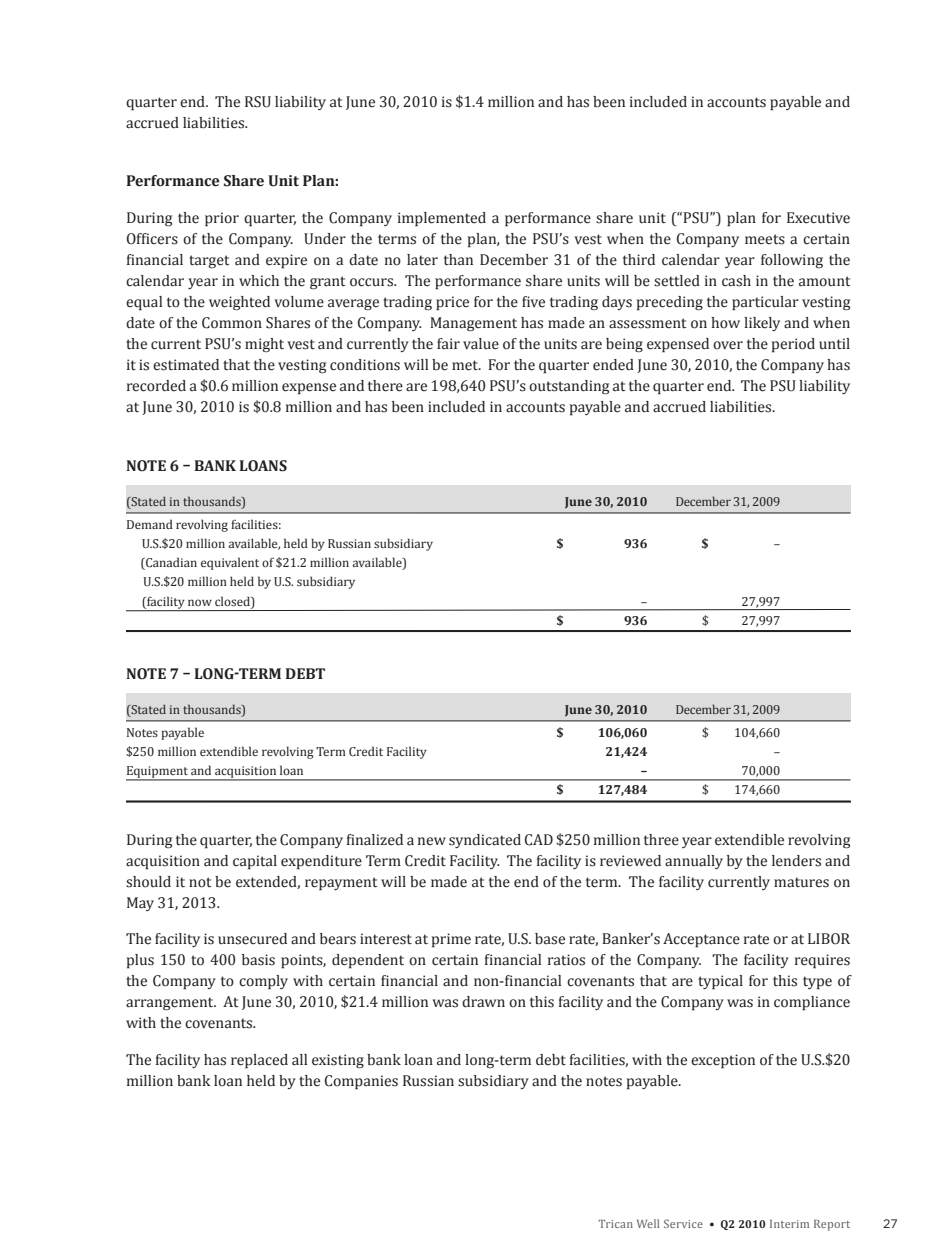
<style>
.page{position:relative;width:945px;height:1260px;background:#fff}
.page>*{position:absolute;margin:0;border:0;box-sizing:border-box;transform-origin:0 0}
.t1{font:15.75px/21px "Cambria";color:#231f20;text-align:justify}
.t2{font:700 15.75px "Cambria";color:#231f20}
.t3{font:13.12px/19.2px "Cambria";color:#231f20}
.t4{font:700 13.12px "Cambria";color:#231f20}
.t5{font:13.12px "Cambria";letter-spacing:-.02em;color:#231f20}
.t6{font:12.25px "Cambria";letter-spacing:.02em;color:#636366}
.t7{font:12.25px "Gotham";color:#231f20}
.s1{font-style:italic;color:#231f20}
.s2{font-weight:700;font-size:11.38px;color:#231f20}
</style>
<div class="page">
<div style="left:126px;top:485px;width:724px;height:28px;background:#dedddd"></div>
<div style="left:126px;top:693px;width:724px;height:28px;background:#dedddd"></div>
<hr style="left:126px;top:512px;width:724px;height:2px;background:#231f20">
<hr style="left:126px;top:720px;width:724px;height:1px;background:#231f20">
<hr style="left:126px;top:779px;width:724px;height:1px;background:#231f20">
<svg style="left:126px;top:609px;width:725px;height:2px"></svg>
<hr style="left:94px;top:513px;width:819px;height:2px;background:#fff">
<hr style="left:126px;top:801px;width:725px;height:2px;background:#231f20">
<hr style="left:126px;top:630px;width:725px;height:2px;background:#231f20">
<p class="t1" style="left:126px;top:91px;width:726px">quarter end. The RSU liability at June 30, 2010 is $1.4 million and has been included in accounts payable and accrued liabilities.</p>
<p class="t2" style="left:126px;top:171px;width:215px">Performance Share Unit Plan:</p>
<p class="t1" style="left:126px;top:207px;width:726px">During the prior quarter, the Company implemented a performance share unit (“PSU”) plan for Executive Officers of the Company. Under the terms of the plan, the PSU’s vest when the Company meets a certain financial target and expire on a date no later than December 31 of the third calendar year following the calendar year in which the grant occurs. The performance share units will be settled in cash in the amount equal to the weighted volume average trading price for the five trading days preceding the particular vesting date of the Common Shares of the Company. Management has made an assessment on how likely and when the current PSU’s might vest and currently the fair value of the units are being expensed over the period until it is estimated that the vesting conditions will be met. For the quarter ended June 30, 2010, the Company has recorded a $0.6 million expense and there are 198,640 PSU’s outstanding at the quarter end. The PSU liability at June 30, 2010 is $0.8 million and has been included in accounts payable and accrued liabilities.</p>
<p class="t2" style="left:126px;top:456px;width:163px">NOTE 6 – BANK LOANS</p>
<p class="t3" style="left:126px;top:492px;width:122px">(Stated in thousands)</p>
<p class="t4" style="left:565px;top:494px;width:84px">June 30, 2010</p>
<p class="t5" style="left:675px;top:494px;width:107px">December 31, 2009</p>
<p class="t3" style="left:142px;top:514px;width:293px;text-indent:-16px">Demand revolving facilities:<br>U.S.$20 million available, held by Russian subsidiary</p>
<p class="t4" style="left:556px;top:535px;width:9px">$</p>
<p class="t4" style="left:624px;top:535px;width:25px">936</p>
<p class="t4" style="left:702px;top:535px;width:9px">$</p>
<p class="t3" style="left:774px;top:534px;width:8px">–</p>
<p class="t3" style="left:140px;top:553px;width:268px">(Canadian equivalent of $21.2 million available)<br>U.S.$20 million held by U.S. subsidiary<br>(facility now closed)</p>
<p class="t3" style="left:641px;top:591px;width:8px">–</p>
<p class="t3" style="left:741px;top:591px;width:41px">27,997</p>
<p class="t4" style="left:556px;top:612px;width:9px">$</p>
<p class="t4" style="left:624px;top:612px;width:25px">936</p>
<p class="t3" style="left:702px;top:611px;width:8px">$</p>
<p class="t3" style="left:741px;top:611px;width:41px">27,997</p>
<p class="t2" style="left:126px;top:664px;width:201px">NOTE 7 – LONG-TERM DEBT</p>
<p class="t3" style="left:126px;top:700px;width:122px">(Stated in thousands)</p>
<p class="t4" style="left:565px;top:702px;width:84px">June 30, 2010</p>
<p class="t5" style="left:675px;top:702px;width:107px">December 31, 2009</p>
<p class="t3" style="left:126px;top:722px;width:80px">Notes payable</p>
<p class="t4" style="left:556px;top:724px;width:9px">$</p>
<p class="t4" style="left:598px;top:724px;width:51px">106,060</p>
<p class="t3" style="left:702px;top:722px;width:8px">$</p>
<p class="t3" style="left:734px;top:722px;width:48px">104,660</p>
<p class="t3" style="left:126px;top:742px;width:302px">$250 million extendible revolving Term Credit Facility</p>
<p class="t4" style="left:606px;top:743px;width:43px">21,424</p>
<p class="t3" style="left:774px;top:742px;width:8px">–</p>
<p class="t3" style="left:126px;top:761px;width:179px">Equipment and acquisition loan</p>
<p class="t4" style="left:641px;top:763px;width:8px">–</p>
<p class="t3" style="left:741px;top:761px;width:41px">70,000</p>
<p class="t4" style="left:556px;top:782px;width:9px">$</p>
<p class="t4" style="left:598px;top:782px;width:51px">127,484</p>
<p class="t3" style="left:702px;top:780px;width:8px">$</p>
<p class="t3" style="left:734px;top:780px;width:48px">174,660</p>
<p class="t1" style="left:126px;top:829px;width:726px">During the quarter, the Company finalized a new syndicated CAD $250 million three year extendible revolving acquisition and capital expenditure Term Credit Facility. The facility is reviewed annually by the lenders and should it not be extended, repayment will be made at the end of the term. The facility currently matures on May 31, 2013.</p>
<p class="t1" style="left:126px;top:929px;width:726px">The facility is unsecured and bears interest at prime rate, U.S. base rate, Banker’s Acceptance rate or at LIBOR plus 150 to 400 basis points, dependent on certain financial ratios of the Company. The facility requires the Company to comply with certain financial and non-financial covenants that are typical for this type of arrangement. At June 30, 2010, $21.4 million was drawn on this facility and the Company was in compliance with the covenants.</p>
<p class="t1" style="left:126px;top:1049px;width:726px">The facility has replaced all existing bank loan and long-term debt facilities, with the exception of the U.S.$20 million bank loan held by the Companies Russian subsidiary and the notes payable.</p>
<p class="t6" style="left:598px;top:1216px;width:253px">Trican Well Service <span class="s1">•</span> <span class="s2">Q2 2010</span> Interim Report</p>
<p class="t7" style="left:883px;top:1216px;width:16px">27</p>
</div>
